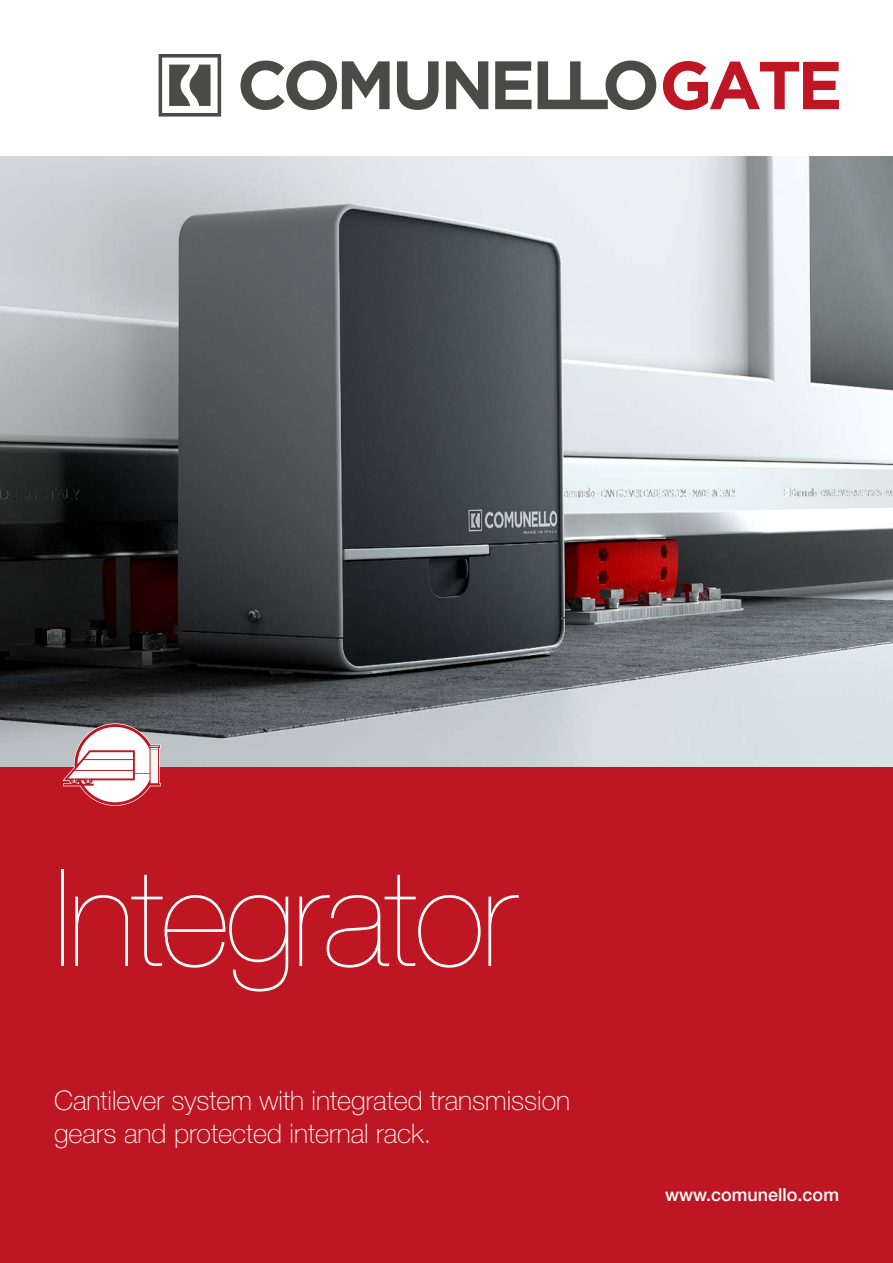
<style>
.page{position:relative;width:893px;height:1263px;background:#fff}
.page>*{position:absolute;margin:0;border:0;box-sizing:border-box;transform-origin:0 0}
.t1{font:200 135px "Helvetica Neue LT Std";letter-spacing:-.025em;color:#fff}
.t2{font:100 27px/32.4px "Helvetica Neue LT Std";color:#fff}
.t3{font:500 18px "Helvetica Neue LT Std";color:#fff}
</style>
<div class="page">
<div style="left:0;top:766px;width:893px;height:497px;background:#be1622"></div>
<svg style="left:240px;top:61px;width:150px;height:49px"></svg>
<svg style="left:397px;top:61px;width:42px;height:49px"></svg>
<svg style="left:446px;top:61px;width:42px;height:48px"></svg>
<svg style="left:495px;top:61px;width:37px;height:48px"></svg>
<svg style="left:538px;top:61px;width:118px;height:49px"></svg>
<svg style="left:159px;top:54px;width:62px;height:63px"></svg>
<svg style="left:663px;top:61px;width:176px;height:49px"></svg>
<img style="left:0;top:156px;width:893px;height:611px">
<svg style="left:61px;top:723px;width:100px;height:83px"></svg>
<h1 class="t1" style="left:54px;top:840px;width:463px">Integrator</h1>
<p class="t2" style="left:54px;top:1084px;width:518px">Cantilever system with integrated transmission gears and protected internal rack.</p>
<p class="t3" style="left:665px;top:1184px;width:175px">www.comunello.com</p>
</div>
